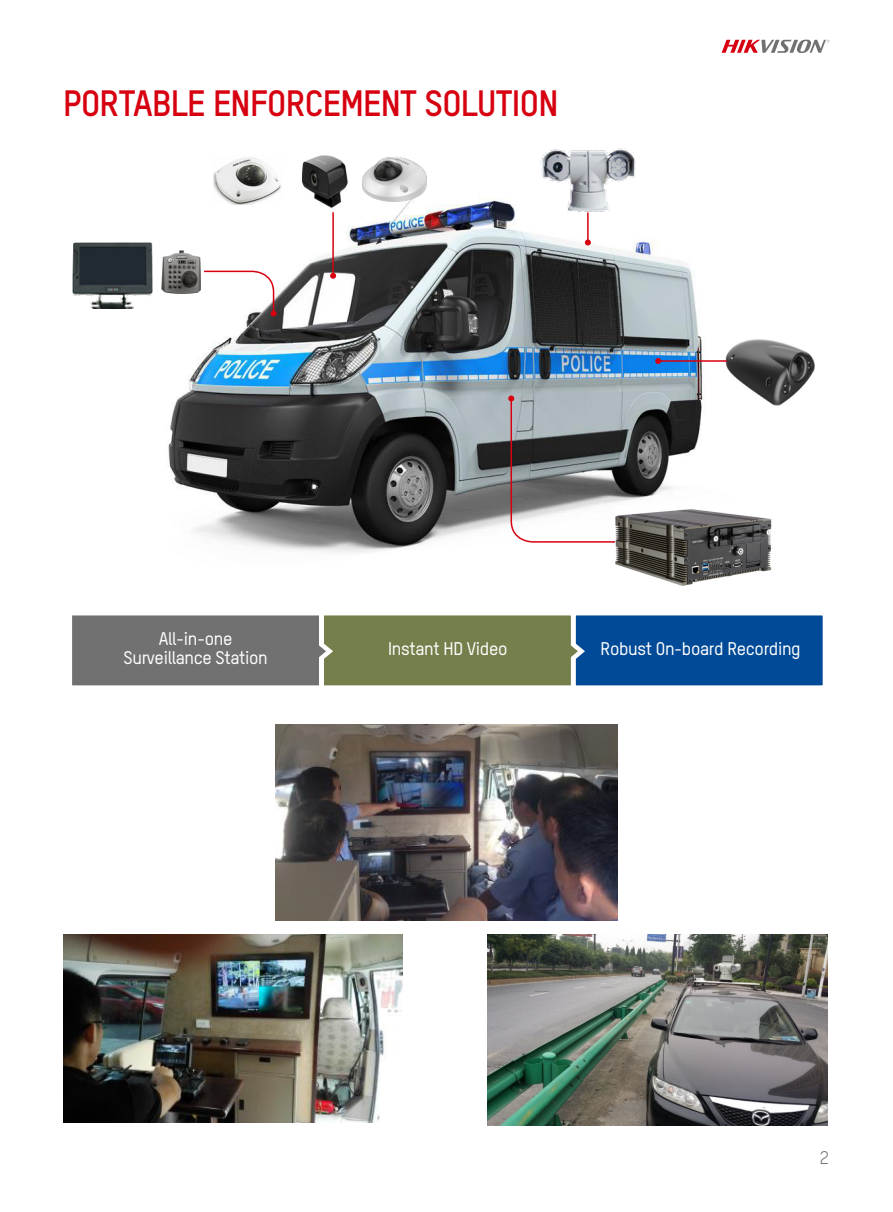
<style>
.page{position:relative;width:893px;height:1212px;background:#fff}
.page>*{position:absolute;margin:0;border:0;box-sizing:border-box;transform-origin:0 0}
.t1{font:700 36px "TSTARPRO";letter-spacing:-.02em;color:#d70010}
.t2{font:500 18px/19.5px "TSTARPRO";letter-spacing:-.02em;color:#fff;text-align:center}
.t3{font:18px "TSTARPRO";color:#727171}
</style>
<div class="page">
<svg style="left:722px;top:40px;width:107px;height:13px"></svg>
<div style="left:571px;top:611px;width:256px;height:79px;background:#004a98;border:4px solid #fff"></div>
<img style="left:152px;top:148px;width:551px;height:417px">
<img style="left:214px;top:155px;width:69px;height:49px">
<img style="left:298px;top:149px;width:57px;height:62px">
<img style="left:355px;top:149px;width:79px;height:60px">
<img style="left:541px;top:149px;width:94px;height:62px">
<img style="left:725px;top:339px;width:90px;height:67px">
<img style="left:161px;top:251px;width:40px;height:43px">
<img style="left:72px;top:242px;width:80px;height:67px">
<svg style="left:203px;top:270px;width:74px;height:46px"></svg>
<svg style="left:508px;top:395px;width:111px;height:148px"></svg>
<hr style="left:332px;top:212px;width:2px;height:64px;background:#d70010">
<svg style="left:330px;top:273px;width:6px;height:6px"></svg>
<hr style="left:587px;top:212px;width:2px;height:30px;background:#d70010">
<svg style="left:585px;top:239px;width:6px;height:6px"></svg>
<hr style="left:658px;top:360px;width:69px;height:2px;background:#d70010">
<svg style="left:655px;top:358px;width:6px;height:6px"></svg>
<svg style="left:72px;top:611px;width:516px;height:79px;background:#838874"></svg>
<img style="left:64px;top:934px;width:338px;height:188px">
<img style="left:275px;top:724px;width:342px;height:197px">
<img style="left:487px;top:934px;width:340px;height:191px">
<img style="left:616px;top:505px;width:156px;height:81px">
<h1 class="t1" style="left:63px;top:78px;width:497px">PORTABLE ENFORCEMENT SOLUTION</h1>
<p class="t2" style="left:124px;top:628px;width:146px">All-in-one<br>Surveillance Station</p>
<p class="t2" style="left:388px;top:638px;width:121px">Instant HD Video</p>
<p class="t2" style="left:601px;top:638px;width:202px">Robust On-board Recording</p>
<p class="t3" style="left:820px;top:1145px;width:11px">2</p>
</div>
